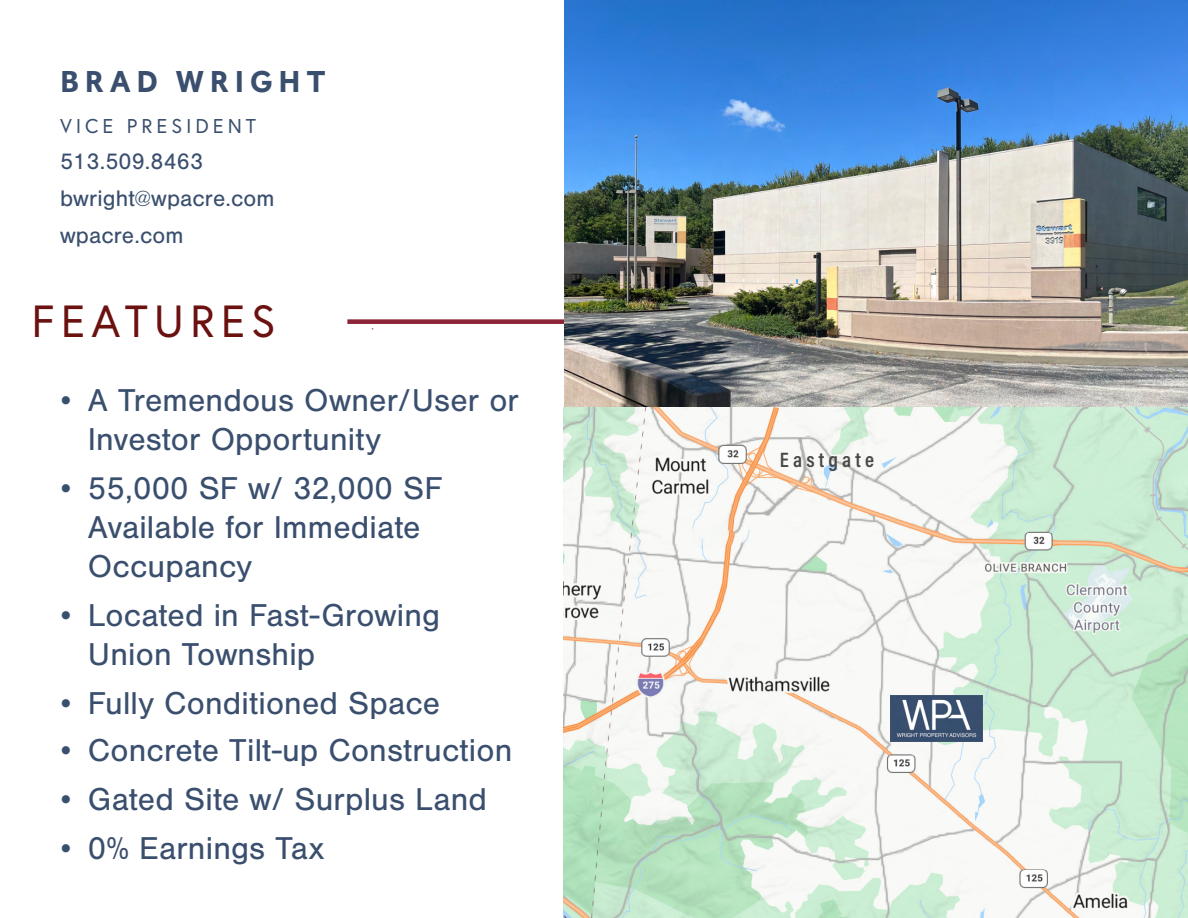
<style>
.page{position:relative;width:1188px;height:918px;background:#fff}
.page>*{position:absolute;margin:0;border:0;box-sizing:border-box;transform-origin:0 0}
.t1{font:45px "Europa";letter-spacing:.13em;color:#6b1110}
.t2{font:32.85px/39.3px "Nimbus San";letter-spacing:.005em;color:#3a4f6e}
.t3{font:700 30px "Davis Sans";letter-spacing:.2em;color:#3a4f6e}
.t4{font:23.25px/36.6px "Nimbus San";letter-spacing:.005em;color:#3a4f6e}
.t5{font:600 21px "Acumin Pro Cond";letter-spacing:.2em;color:#4a4747}
.t6{font:19.95px "Europa";letter-spacing:.2em;color:#3a4f6e}
.s1{font-family:"Times New Roman"}
</style>
<div class="page">
<div style="left:347px;top:319px;width:217px;height:5px;background:#8c2537"></div>
<img style="left:565px;top:0;width:623px;height:408px">
<img style="left:564px;top:408px;width:624px;height:510px">
<img style="left:891px;top:696px;width:91px;height:45px">
<p class="t3" style="left:60px;top:63px;width:267px">BRAD WRIGHT</p>
<p class="t6" style="left:60px;top:113px;width:198px">VICE PRESIDENT</p>
<p class="t4" style="left:60px;top:144px;width:216px">513.509.8463 bwright@wpacre.com wpacre.com</p>
<h1 class="t1" style="left:32px;top:292px;width:246px">FEATURES</h1>
<p class="t2" style="left:88px;top:381px;width:433px;text-indent:-28px"><span class="s1">•</span> A Tremendous Owner/User or<br>Investor Opportunity</p>
<p class="t2" style="left:88px;top:469px;width:356px;text-indent:-28px"><span class="s1">•</span> 55,000 SF w/ 32,000 SF<br>Available for Immediate<br>Occupancy</p>
<p class="t2" style="left:88px;top:596px;width:354px;text-indent:-28px"><span class="s1">•</span> Located in Fast-Growing<br>Union Township</p>
<p class="t2" style="left:60px;top:684px;width:382px"><span class="s1">•</span> Fully Conditioned Space</p>
<p class="t2" style="left:60px;top:731px;width:454px"><span class="s1">•</span> Concrete Tilt-up Construction</p>
<p class="t2" style="left:60px;top:780px;width:429px"><span class="s1">•</span> Gated Site w/ Surplus Land</p>
<p class="t2" style="left:60px;top:829px;width:266px"><span class="s1">•</span> 0% Earnings Tax</p>
<p class="t5" style="left:780px;top:446px;width:96px">Eastgate</p>
</div>
